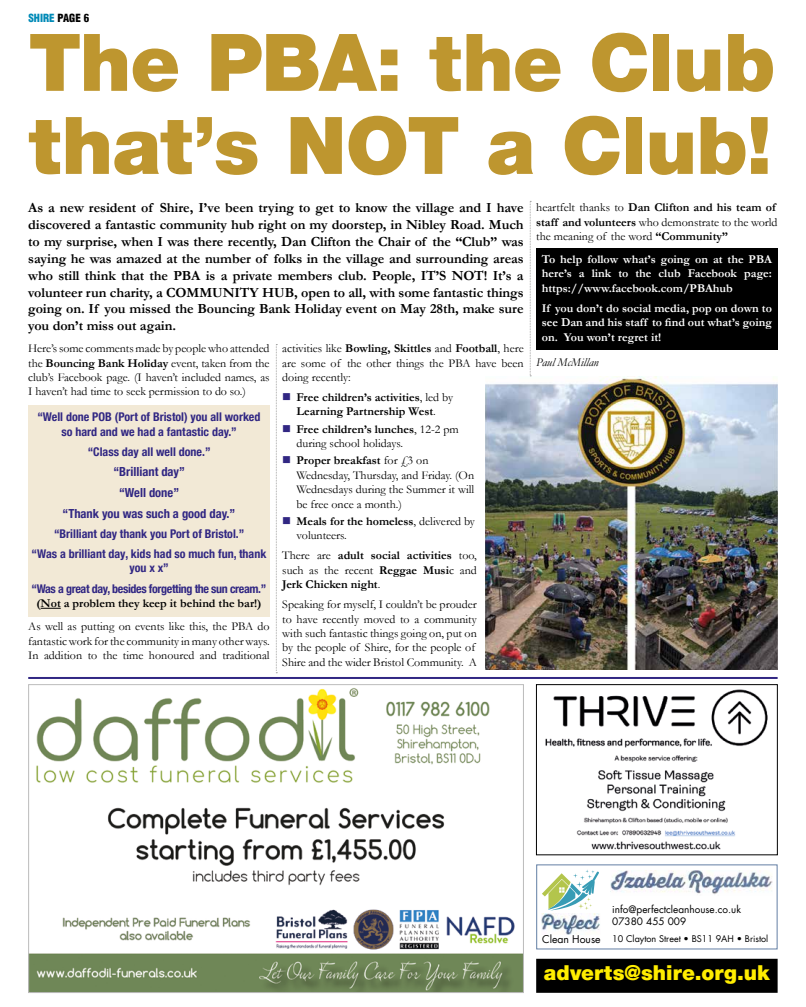
<style>
.page{position:relative;width:806px;height:1007px;background:#fff}
.page>*{position:absolute;margin:0;border:0;box-sizing:border-box;transform-origin:0 0}
.t1{font:900 79.5px/83px "Helvetica Neue LTW1 G";letter-spacing:-.015em;color:#be962f}
.t2{font:900 20.5px "Helvetica Neue LTW1 G";letter-spacing:.005em;color:#ffed00}
.t3{font:700 14px/16.8px "Garamond";letter-spacing:-.005em;color:#000;text-align:justify}
.t4{font:700 condensed 12.5px/20.7px "Helvetica Neue LTW1 G";color:#312783;text-align:center}
.t5{font:12px/14.4px "Garamond";color:#000}
.t6{font:700 12px/14.4px "Garamond";color:#fff;text-align:justify}
.t7{font:700 12px/14.4px "Garamond";color:#000;text-align:center}
.t8{font:700 condensed 12px/14.4px "Helvetica Neue LTW1 G";color:#312783;text-align:center}
.t9{font:700 condensed 12px/20.7px "Helvetica Neue LTW1 G";letter-spacing:-.03em;color:#312783;text-align:center}
.t10{font:italic 12px "Garamond";color:#000}
.t11{font:900 condensed 11px "Helvetica LT";color:#008ab7}
.t12{font:10.5px "Futura LT";color:#000}
.t13{font:10px/12px "Futura LT";color:#000}
.t14{font:9px "Futura LT";color:#000}
.s1{color:#000}
.s2{font-weight:700}
.s3{color:#312783}
.s4{font-weight:400}
</style>
<div class="page">
<div style="left:536px;top:864px;width:241px;height:85px;border:1px solid #637fa4"></div>
<img style="left:610px;top:870px;width:162px;height:25px">
<svg style="left:542px;top:870px;width:56px;height:40px"></svg>
<img style="left:541px;top:913px;width:59px;height:21px">
<div style="left:28px;top:405px;width:241px;height:211px;background:#f2e9d6"></div>
<img style="left:485px;top:376px;width:292px;height:293px">
<svg style="left:529px;top:201px;width:2px;height:175px"></svg>
<svg style="left:276px;top:344px;width:1px;height:329px"></svg>
<img style="left:30px;top:688px;width:491px;height:302px">
<div style="left:28px;top:684px;width:495px;height:308px;border:1px solid #bcbcbc"></div>
<hr style="left:28px;top:677px;width:749px;height:2px;background:#312783">
<img style="left:545px;top:689px;width:223px;height:161px">
<div style="left:536px;top:684px;width:241px;height:170px;border:1px solid #000"></div>
<svg style="left:41px;top:608px;width:20px;height:1px"></svg>
<div style="left:537px;top:959px;width:239px;height:32px;background:#000"></div>
<div style="left:536px;top:958px;width:241px;height:34px;border:2px solid #000"></div>
<div style="left:536px;top:248px;width:241px;height:101px;background:#000"></div>
<p class="t11" style="left:28px;top:11px;width:62px">SHIRE <span class="s1">PAGE 6</span></p>
<h1 class="t1" style="left:28px;top:21px;width:748px">The PBA: the Club that’s NOT a Club!</h1>
<p class="t3" style="left:28px;top:199px;width:496px">As a new resident of Shire, I’ve been trying to get to know the village and I have discovered a fantastic community hub right on my doorstep, in Nibley Road. Much to my surprise, when I was there recently, Dan Clifton the Chair of the “Club” was saying he was amazed at the number of folks in the village and surrounding areas who still think that the PBA is a private members club. People, IT’S NOT! It’s a volunteer run charity, a COMMUNITY HUB, open to all, with some fantastic things going on. If you missed the Bouncing Bank Holiday event on May 28th, make sure you don’t miss out again.</p>
<p class="t5" style="left:28px;top:341px;width:243px;text-align:justify">Here’s some comments made by people who attended the <span class="s2">Bouncing Bank Holiday</span> event, taken from the club’s Facebook page. (I haven’t included names, as I haven’t had time to seek permission to do so.)</p>
<p class="t8" style="left:37px;top:409px;width:224px">“Well done POB (Port of Bristol) you all worked so hard and we had a fantastic day.”</p>
<p class="t8" style="left:88px;top:444px;width:124px">“Class day all well done.”</p>
<p class="t4" style="left:62px;top:461px;width:174px">“Brilliant day”<br>“Well done”<br>“Thank you was such a good day.”</p>
<p class="t8" style="left:32px;top:523px;width:236px;line-height:20.1px">“Brilliant day thank you Port of Bristol.”<br>“Was a brilliant day, kids had so much fun, thank</p>
<p class="t9" style="left:31px;top:557px;width:236px">you x x”<br>“Was a great day, besides forgetting the sun cream.”</p>
<p class="t7" style="left:36px;top:596px;width:226px">(Not a problem they keep it behind the bar!)</p>
<p class="t5" style="left:28px;top:619px;width:243px;text-align:justify">As well as putting on events like this, the PBA do fantastic work for the community in many other ways.<br>In addition to the time honoured and traditional</p>
<p class="t5" style="left:282px;top:341px;width:243px;text-align:justify">activities like <span class="s2">Bowling, Skittles</span> and <span class="s2">Football</span>, here are some of the other things the PBA have been doing recently:</p>
<p class="t7" style="left:282px;top:390px;width:172px"><span class="s3">■</span> Free children’s activities<span class="s4">, led by<br></span>Learning Partnership West<span class="s4">.</span></p>
<p class="t5" style="left:296px;top:421px;width:164px;text-indent:-14px"><span class="s3">■</span> <span class="s2">Free children’s lunches</span>, 12-2 pm during school holidays.</p>
<p class="t5" style="left:296px;top:453px;width:179px;text-indent:-14px"><span class="s3">■</span> <span class="s2">Proper breakfast</span> for £3 on<br>Wednesday, Thursday, and Friday. (On<br>Wednesdays during the Summer it will be free once a month.)</p>
<p class="t5" style="left:296px;top:513px;width:180px;text-indent:-14px"><span class="s3">■</span> <span class="s2">Meals for the homeless</span>, delivered by volunteers.</p>
<p class="t7" style="left:282px;top:548px;width:196px;text-align:justify"><span class="s4">There are</span> adult social activities <span class="s4">too, such as the recent</span> Reggae Musi<span class="s4">c and </span>Jerk Chicken night<span class="s4">.</span></p>
<p class="t5" style="left:282px;top:597px;width:196px">Speaking for myself, I couldn’t be prouder to have recently moved to a community with such fantastic things going on, put on by the people of Shire, for the people of Shire and the wider Bristol Community. A</p>
<p class="t5" style="left:536px;top:200px;width:243px">heartfelt thanks to <span class="s2">Dan Clifton and his team of staff and volunteers</span> who demonstrate to the world the meaning of the word <span class="s2">“Community”</span></p>
<p class="t6" style="left:541px;top:252px;width:231px">To help follow what’s going on at the PBA here’s a link to the club Facebook page: https://www.facebook.com/PBAhub</p>
<p class="t6" style="left:541px;top:300px;width:231px">If you don’t do social media, pop on down to see Dan and his staff to find out what’s going on. You won’t regret it!</p>
<p class="t10" style="left:536px;top:355px;width:64px">Paul McMillan</p>
<p class="t12" style="left:542px;top:931px;width:60px">Clean House</p>
<p class="t13" style="left:612px;top:903px;width:130px">info@perfectcleanhouse.co.uk<br>07380 455 009</p>
<p class="t14" style="left:612px;top:932px;width:157px">10 Clayton Street • BS11 9AH • Bristol</p>
<h2 class="t2" style="left:543px;top:960px;width:227px">adverts@shire.org.uk</h2>
</div>
